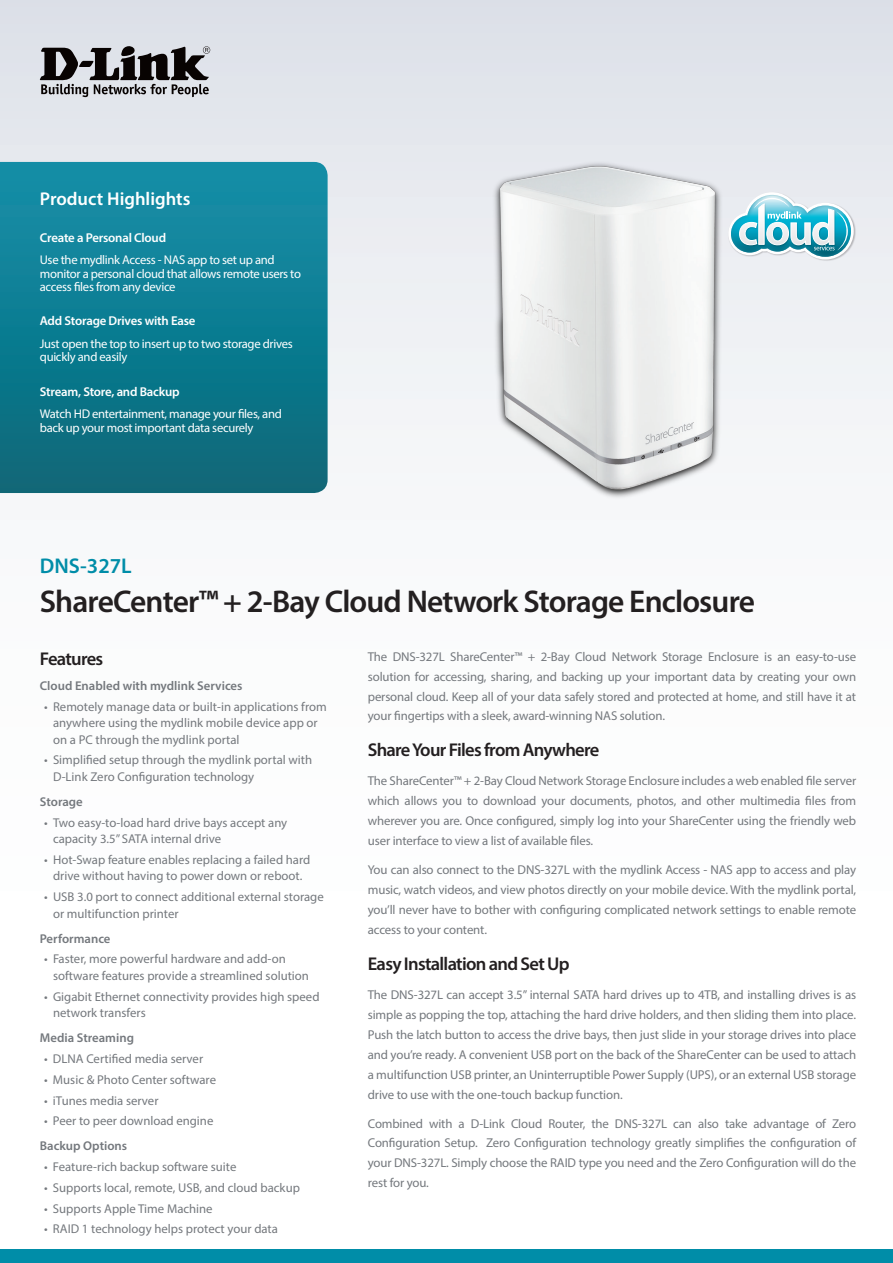
<style>
.page{position:relative;width:893px;height:1263px;background:#fff}
.page>*{position:absolute;margin:0;border:0;box-sizing:border-box;transform-origin:0 0}
.t1{font:600 31.5px "Myriad Pro";letter-spacing:-.025em;color:#231f20}
.t2{font:600 21.3px "Myriad Pro";color:#008da8}
.t3{font:600 18.6px "Myriad Pro";letter-spacing:-.04em;color:#231f20}
.t4{font:600 18.6px "Myriad Pro";color:#fff}
.t5{font:12.9px/20px "Myriad Pro";letter-spacing:-.01em;color:#74787d;text-align:justify}
.t6{font:600 12.9px "Myriad Pro";letter-spacing:-.015em;color:#fff}
.t7{font:12.75px/16.5px "Myriad Pro";color:#74787d}
.t8{font:600 12.75px "Myriad Pro";color:#74787d}
.t9{font:12.6px/13.5px "Myriad Pro";letter-spacing:-.025em;color:#fff}
</style>
<div class="page">
<div style="left:0;top:0;width:893px;height:1084px;background:linear-gradient(to bottom,#e3e6ec,#fff)"></div>
<div style="left:0;top:1249px;width:893px;height:14px;background:#008da8"></div>
<svg style="left:0;top:162px;width:328px;height:331px;background:#0f7c90"></svg>
<svg style="left:40px;top:46px;width:170px;height:51px;background:#807f83"></svg>
<img style="left:478px;top:162px;width:260px;height:347px">
<img style="left:727px;top:191px;width:129px;height:71px">
<svg style="left:728px;top:192px;width:126px;height:68px"></svg>
<h3 class="t4" style="left:40px;top:187px;width:152px">Product Highlights</h3>
<p class="t6" style="left:40px;top:229px;width:128px">Create a Personal Cloud</p>
<p class="t9" style="left:40px;top:253px;width:263px">Use the mydlink Access - NAS app to set up and monitor a personal cloud that allows remote users to access files from any device</p>
<p class="t6" style="left:40px;top:313px;width:157px">Add Storage Drives with Ease</p>
<p class="t9" style="left:40px;top:337px;width:254px">Just open the top to insert up to two storage drives quickly and easily</p>
<p class="t6" style="left:40px;top:383px;width:141px">Stream, Store, and Backup</p>
<p class="t9" style="left:40px;top:407px;width:243px">Watch HD entertainment, manage your files, and back up your most important data securely</p>
<h2 class="t2" style="left:40px;top:552px;width:93px">DNS-327L</h2>
<h1 class="t1" style="left:40px;top:582px;width:717px">ShareCenter™ + 2-Bay Cloud Network Storage Enclosure</h1>
<h3 class="t3" style="left:40px;top:647px;width:65px">Features</h3>
<p class="t8" style="left:40px;top:677px;width:204px">Cloud Enabled with mydlink Services</p>
<p class="t7" style="left:53px;top:698px;width:275px;text-indent:-9px">• Remotely manage data or built-in applications from anywhere using the mydlink mobile device app or on a PC through the mydlink portal</p>
<p class="t7" style="left:53px;top:752px;width:261px;text-indent:-9px">• Simplified setup through the mydlink portal with<br>D-Link Zero Configuration technology</p>
<p class="t8" style="left:40px;top:793px;width:44px">Storage</p>
<p class="t7" style="left:53px;top:814px;width:236px;text-indent:-9px">• Two easy-to-load hard drive bays accept any capacity 3.5” SATA internal drive</p>
<p class="t7" style="left:44px;top:851px;width:268px;text-align:center">• Hot-Swap feature enables replacing a failed hard drive without having to power down or reboot.</p>
<p class="t7" style="left:53px;top:888px;width:272px;text-indent:-9px">• USB 3.0 port to connect additional external storage or multifunction printer</p>
<p class="t8" style="left:40px;top:930px;width:72px">Performance</p>
<p class="t7" style="left:53px;top:951px;width:257px;text-indent:-9px">• Faster, more powerful hardware and add-on software features provide a streamlined solution</p>
<p class="t7" style="left:53px;top:988px;width:268px;text-indent:-9px">• Gigabit Ethernet connectivity provides high speed network transfers</p>
<p class="t8" style="left:40px;top:1030px;width:96px">Media Streaming</p>
<p class="t7" style="left:44px;top:1050px;width:161px">• DLNA Certified media server</p>
<p class="t7" style="left:44px;top:1071px;width:173px">• Music &amp; Photo Center software</p>
<p class="t7" style="left:44px;top:1092px;width:116px">• iTunes media server</p>
<p class="t7" style="left:44px;top:1112px;width:171px">• Peer to peer download engine</p>
<p class="t8" style="left:40px;top:1138px;width:89px">Backup Options</p>
<p class="t7" style="left:44px;top:1158px;width:194px">• Feature-rich backup software suite</p>
<p class="t7" style="left:44px;top:1179px;width:257px">• Supports local, remote, USB, and cloud backup</p>
<p class="t7" style="left:44px;top:1200px;width:170px">• Supports Apple Time Machine</p>
<p class="t7" style="left:44px;top:1220px;width:235px">• RAID 1 technology helps protect your data</p>
<p class="t5" style="left:368px;top:646px;width:490px">The DNS-327L ShareCenter™ + 2-Bay Cloud Network Storage Enclosure is an easy-to-use solution for accessing, sharing, and backing up your important data by creating your own personal cloud. Keep all of your data safely stored and protected at home, and still have it at your fingertips with a sleek, award-winning NAS solution.</p>
<h3 class="t3" style="left:368px;top:738px;width:233px">Share Your Files from Anywhere</h3>
<p class="t5" style="left:368px;top:771px;width:490px">The ShareCenter™ + 2-Bay Cloud Network Storage Enclosure includes a web enabled file server which allows you to download your documents, photos, and other multimedia files from wherever you are. Once configured, simply log into your ShareCenter using the friendly web user interface to view a list of available files.</p>
<p class="t5" style="left:368px;top:860px;width:490px">You can also connect to the DNS-327L with the mydlink Access - NAS app to access and play music, watch videos, and view photos directly on your mobile device. With the mydlink portal, you’ll never have to bother with configuring complicated network settings to enable remote access to your content.</p>
<h3 class="t3" style="left:368px;top:952px;width:203px">Easy Installation and Set Up</h3>
<p class="t5" style="left:368px;top:984px;width:490px">The DNS-327L can accept 3.5” internal SATA hard drives up to 4TB, and installing drives is as simple as popping the top, attaching the hard drive holders, and then sliding them into place.<br>Push the latch button to access the drive bays, then just slide in your storage drives into place and you’re ready. A convenient USB port on the back of the ShareCenter can be used to attach a multifunction USB printer, an Uninterruptible Power Supply (UPS), or an external USB storage drive to use with the one-touch backup function.</p>
<p class="t5" style="left:368px;top:1113px;width:490px">Combined with a D-Link Cloud Router, the DNS-327L can also take advantage of Zero Configuration Setup. Zero Configuration technology greatly simplifies the configuration of your DNS-327L. Simply choose the RAID type you need and the Zero Configuration will do the rest for you.</p>
</div>
